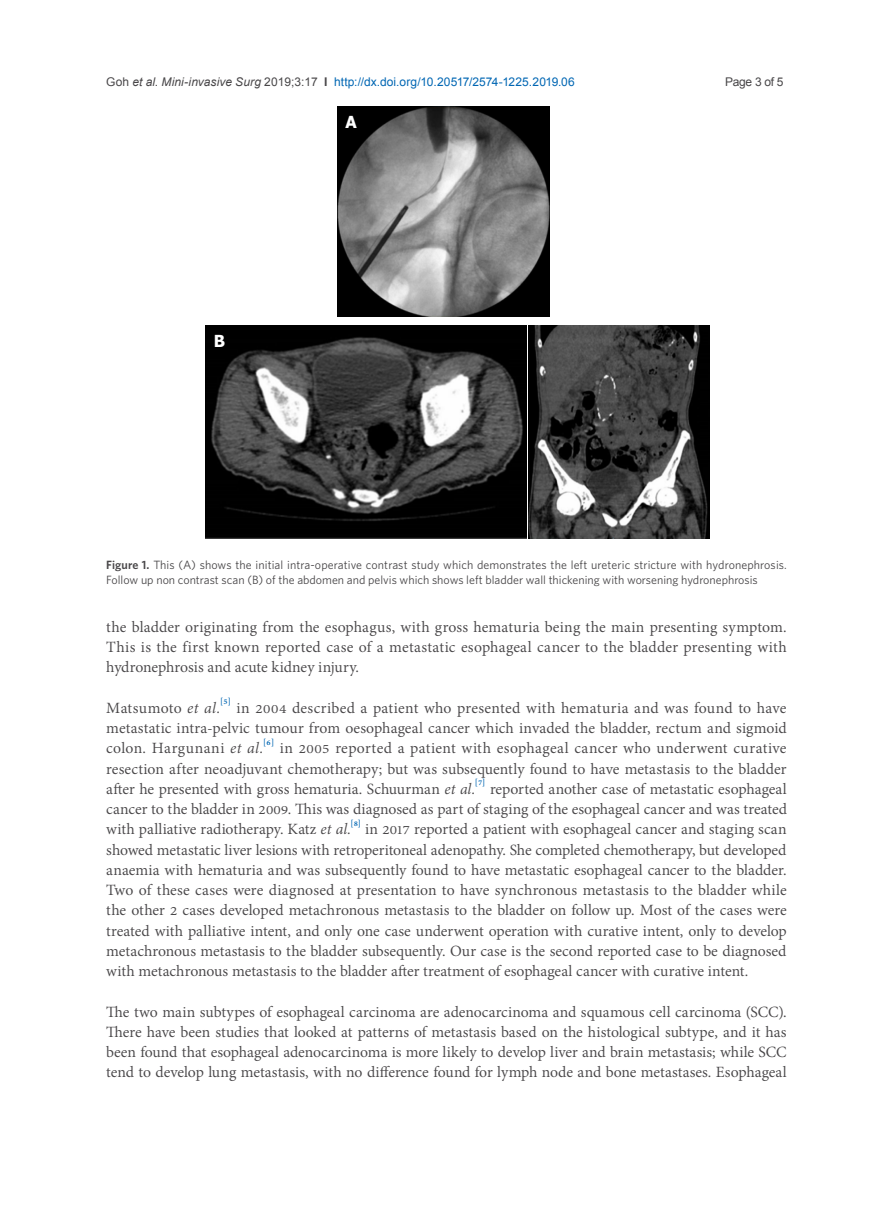
<style>
.page{position:relative;width:893px;height:1212px;background:#fff}
.page>*{position:absolute;margin:0;border:0;box-sizing:border-box;transform-origin:0 0}
.t1{font:19.2px/20.2px "Adobe Thai";color:#484648;text-align:justify}
.t2{font:700 16.5px "Tahoma";color:#fff}
.t3{font:12px/15px "Whitney";color:#484648}
.t4{font:12px "Arial";letter-spacing:.005em;color:#0166b3}
.t5{font:12px "Arial";letter-spacing:-.025em;color:#484648}
.s1{color:#484648}
.s2{font-style:italic;color:#484648}
.s3{font-weight:700;color:#484648}
.s4{font-weight:600}
.s5{font-style:italic}
</style>
<div class="page">
<img style="left:337px;top:106px;width:213px;height:211px">
<img style="left:205px;top:325px;width:321px;height:213px">
<img style="left:528px;top:325px;width:181px;height:213px">
<p class="t4" style="left:106px;top:73px;width:470px"><span class="s1">Goh</span> <span class="s2">et al</span><span class="s1">.</span> <span class="s2">Mini-invasive Surg</span> <span class="s1">2019;3:17</span> <span class="s3">I</span> http://dx.doi.org/10.20517/2574-1225.2019.06</p>
<p class="t5" style="left:725px;top:73px;width:60px">Page 3 of 5</p>
<p class="t2" style="left:214px;top:329px;width:13px">B</p>
<p class="t2" style="left:345px;top:110px;width:13px">A</p>
<p class="t3" style="left:106px;top:557px;width:682px"><span class="s4">Figure 1.</span> This (A) shows the initial intra-operative contrast study which demonstrates the left ureteric stricture with hydronephrosis.<br>Follow up non contrast scan (B) of the abdomen and pelvis which shows left bladder wall thickening with worsening hydronephrosis</p>
<p class="t1" style="left:106px;top:615px;width:682px">the bladder originating from the esophagus, with gross hematuria being the main presenting symptom.<br>This is the first known reported case of a metastatic esophageal cancer to the bladder presenting with hydronephrosis and acute kidney injury.</p>
<p class="t1" style="left:106px;top:696px;width:682px">Matsumoto <span class="s5">et al.</span><sup>[5]</sup> in 2004 described a patient who presented with hematuria and was found to have metastatic intra-pelvic tumour from oesophageal cancer which invaded the bladder, rectum and sigmoid colon. Hargunani <span class="s5">et al.</span><sup>[6]</sup> in 2005 reported a patient with esophageal cancer who underwent curative resection after neoadjuvant chemotherapy; but was subsequently found to have metastasis to the bladder after he presented with gross hematuria. Schuurman <span class="s5">et al.</span><sup>[7]</sup> reported another case of metastatic esophageal cancer to the bladder in 2009. This was diagnosed as part of staging of the esophageal cancer and was treated with palliative radiotherapy. Katz <span class="s5">et al.</span><sup>[8]</sup> in 2017 reported a patient with esophageal cancer and staging scan showed metastatic liver lesions with retroperitoneal adenopathy. She completed chemotherapy, but developed anaemia with hematuria and was subsequently found to have metastatic esophageal cancer to the bladder.<br>Two of these cases were diagnosed at presentation to have synchronous metastasis to the bladder while the other 2 cases developed metachronous metastasis to the bladder on follow up. Most of the cases were treated with palliative intent, and only one case underwent operation with curative intent, only to develop metachronous metastasis to the bladder subsequently. Our case is the second reported case to be diagnosed with metachronous metastasis to the bladder after treatment of esophageal cancer with curative intent.</p>
<p class="t1" style="left:106px;top:1000px;width:682px">The two main subtypes of esophageal carcinoma are adenocarcinoma and squamous cell carcinoma (SCC).<br>There have been studies that looked at patterns of metastasis based on the histological subtype, and it has been found that esophageal adenocarcinoma is more likely to develop liver and brain metastasis; while SCC tend to develop lung metastasis, with no difference found for lymph node and bone metastases. Esophageal</p>
</div>
